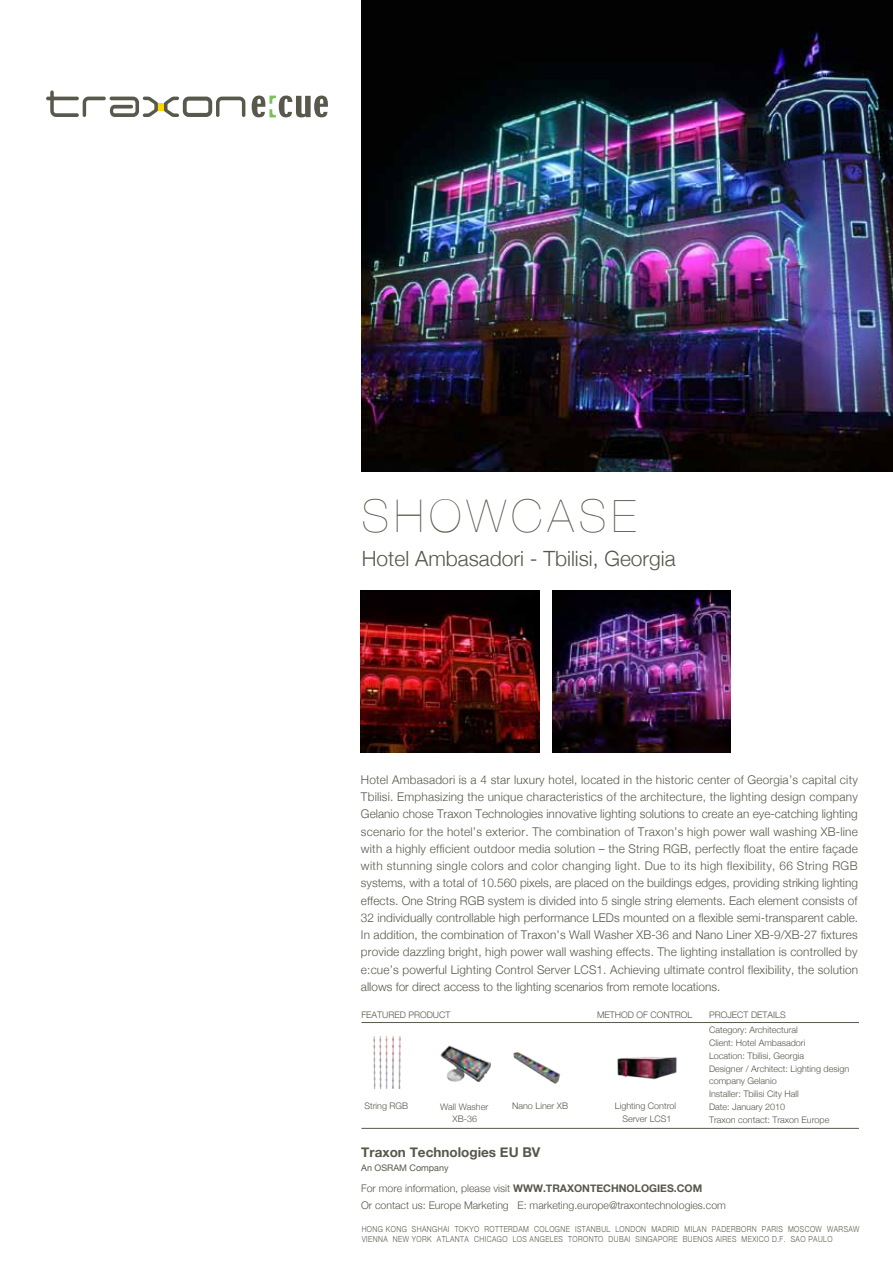
<style>
.page{position:relative;width:893px;height:1263px;background:#fff}
.page>*{position:absolute;margin:0;border:0;box-sizing:border-box;transform-origin:0 0}
.t1{font:200 45px "Helvetica Neue";letter-spacing:.12em;color:#58574b}
.t2{font:300 21px "Helvetica Neue";color:#58574b}
.t3{font:700 13.5px "Helvetica Neue";color:#58574b}
.t4{font:300 12px/17.2px "Helvetica Neue";color:#58574b;text-align:justify}
.t5{font:300 10.5px/16.5px "Helvetica Neue";color:#58574b}
.t6{font:300 9px/12.8px "Helvetica Neue";color:#58574b;text-align:center}
.t7{font:9px "Helvetica Neue";color:#58574b}
.t8{font:300 8.25px/9.9px "Helvetica Neue";letter-spacing:.06em;color:#58574b;scale:.85 1}
.s1{font-weight:700}
</style>
<div class="page">
<hr style="left:361px;top:1022px;width:498px;height:1px;background:#58574b">
<hr style="left:361px;top:1128px;width:498px;height:1px;background:#58574b">
<img style="left:361px;top:0;width:532px;height:471px">
<img style="left:361px;top:591px;width:178px;height:161px">
<img style="left:552px;top:591px;width:179px;height:161px">
<img style="left:373px;top:1036px;width:28px;height:52px">
<img style="left:513px;top:1052px;width:47px;height:32px">
<img style="left:617px;top:1057px;width:60px;height:23px">
<img style="left:440px;top:1045px;width:51px;height:37px">
<svg style="left:252px;top:96px;width:76px;height:21px"></svg>
<div style="left:158px;top:103px;width:7px;height:8px;background:#fed700"></div>
<svg style="left:46px;top:90px;width:112px;height:27px"></svg>
<svg style="left:164px;top:97px;width:81px;height:20px"></svg>
<h1 class="t1" style="left:362px;top:490px;width:276px">SHOWCASE</h1>
<h2 class="t2" style="left:362px;top:546px;width:315px">Hotel Ambasadori - Tbilisi, Georgia</h2>
<p class="t4" style="left:361px;top:771px;width:499px">Hotel Ambasadori is a 4 star luxury hotel, located in the historic center of Georgia’s capital city Tbilisi. Emphasizing the unique characteristics of the architecture, the lighting design company Gelanio chose Traxon Technologies innovative lighting solutions to create an eye-catching lighting scenario for the hotel’s exterior. The combination of Traxon’s high power wall washing XB-line with a highly efficient outdoor media solution – the String RGB, perfectly float the entire façade with stunning single colors and color changing light. Due to its high flexibility, 66 String RGB systems, with a total of 10.560 pixels, are placed on the buildings edges, providing striking lighting effects. One String RGB system is divided into 5 single string elements. Each element consists of 32 individually controllable high performance LEDs mounted on a flexible semi-transparent cable.<br>In addition, the combination of Traxon’s Wall Washer XB-36 and Nano Liner XB-9/XB-27 fixtures provide dazzling bright, high power wall washing effects. The lighting installation is controlled by e:cue’s powerful Lighting Control Server LCS1. Achieving ultimate control flexibility, the solution allows for direct access to the lighting scenarios from remote locations.</p>
<p class="t6" style="left:361px;top:1008px;width:91px">FEATURED PRODUCT</p>
<p class="t6" style="left:597px;top:1008px;width:97px">METHOD OF CONTROL</p>
<p class="t6" style="left:709px;top:1008px;width:78px">PROJECT DETAILS</p>
<p class="t6" style="left:364px;top:1100px;width:45px">String RGB</p>
<p class="t6" style="left:615px;top:1098px;width:63px;line-height:13.5px">Lighting Control<br>Server LCS1</p>
<p class="t6" style="left:440px;top:1100px;width:50px;line-height:12px">Wall Washer<br>XB-36</p>
<p class="t6" style="left:512px;top:1099px;width:57px">Nano Liner XB</p>
<p class="t6" style="left:709px;top:1023px;width:142px;text-align:left">Category: Architectural<br>Client: Hotel Ambasadori<br>Location: Tbilisi, Georgia<br>Designer / Architect: Lighting design company Gelanio<br>Installer: Tbilisi City Hall<br>Date: January 2010<br>Traxon contact: Traxon Europe</p>
<p class="t3" style="left:361px;top:1143px;width:181px">Traxon Technologies EU BV</p>
<p class="t5" style="left:361px;top:1180px;width:366px">For more information, please visit <span class="s1">WWW.TRAXONTECHNOLOGIES.COM<br></span>Or contact us: Europe Marketing E: marketing.europe@traxontechnologies.com</p>
<p class="t8" style="left:362px;top:1224px;width:587px">HONG KONG SHANGHAI TOKYO ROTTERDAM COLOGNE ISTANBUL LONDON MADRID MILAN PADERBORN PARIS MOSCOW WARSAW<br>VIENNA NEW YORK ATLANTA CHICAGO LOS ANGELES TORONTO DUBAI SINGAPORE BUENOS AIRES MEXICO D.F. SAO PAULO</p>
<p class="t7" style="left:361px;top:1162px;width:89px">An OSRAM Company</p>
</div>
